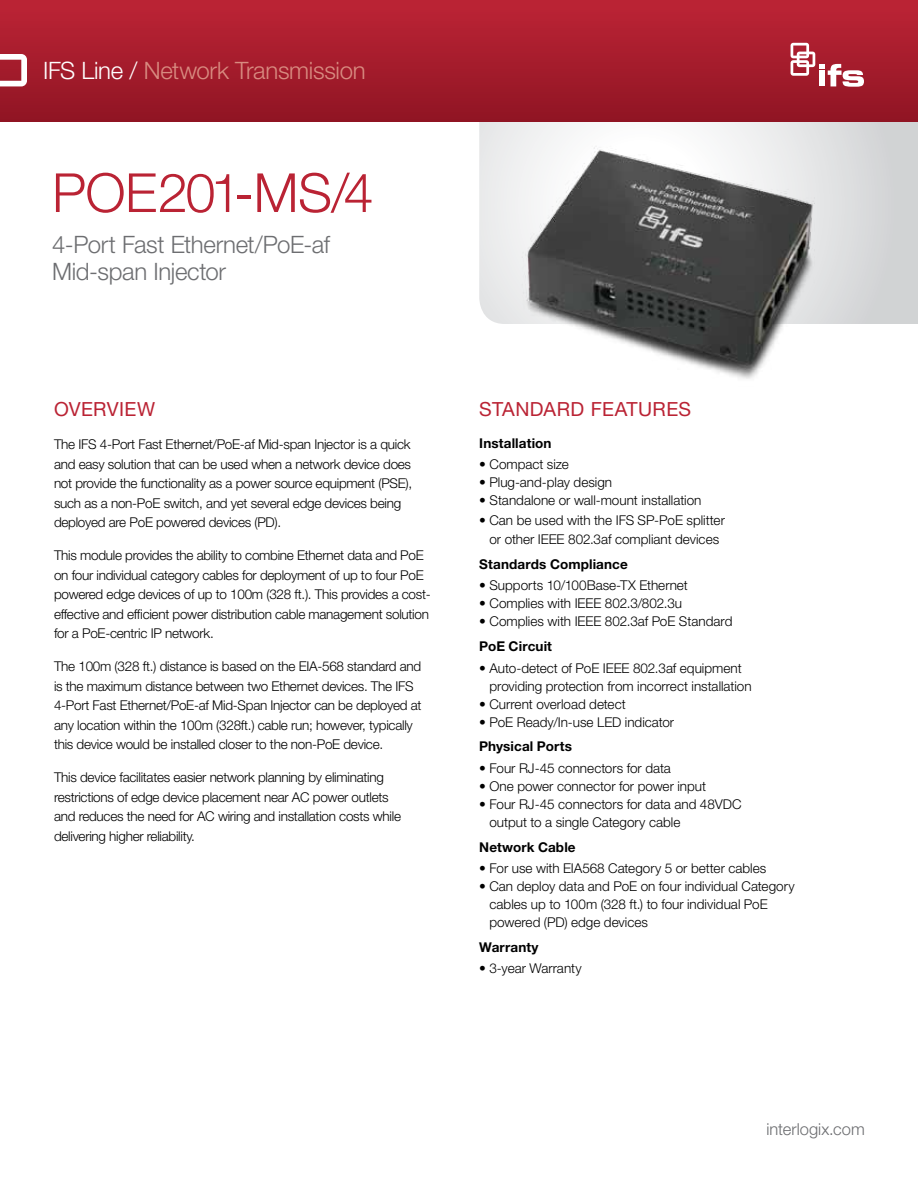
<style>
.page{position:relative;width:918px;height:1188px;background:#fff}
.page>*{position:absolute;margin:0;border:0;box-sizing:border-box;transform-origin:0 0}
.t1{font:300 54px "Helvetica Neue LT Pro";letter-spacing:-.01em;color:#ba2334}
.t2{font:300 24px/27px "Helvetica Neue LT Pro";letter-spacing:-.015em;color:#6d6e71}
.t3{font:300 24px "Helvetica Neue LT Pro";letter-spacing:-.015em;color:#d88b80}
.t4{font:19.5px "Helvetica Neue LT Pro";letter-spacing:.02em;color:#ba2334}
.t5{font:300 16.5px "Helvetica Neue LT Std";color:#6d6e71}
.t6{font:300 13.5px/19.5px "Helvetica Neue LT Std";letter-spacing:-.02em;color:#000}
.t7{font:300 13.5px/18px "Helvetica Neue LT Pro";color:#000}
.t8{font:700 13.5px "Helvetica Neue LT Pro";letter-spacing:.01em;color:#000}
.s1{color:#fff}
</style>
<div class="page">
<svg style="left:479px;top:122px;width:439px;height:202px"></svg>
<div style="left:0;top:0;width:918px;height:122px;background:linear-gradient(to bottom,#bd2436,#901524)"></div>
<svg style="left:0;top:54px;width:27px;height:32px"></svg>
<svg style="left:791px;top:43px;width:73px;height:44px"></svg>
<img style="left:515px;top:139px;width:313px;height:240px">
<h2 class="t3" style="left:43px;top:56px;width:324px"><span class="s1">IFS Line /</span> Network Transmission</h2>
<h1 class="t1" style="left:52px;top:160px;width:323px">POE201-MS/4</h1>
<h2 class="t2" style="left:52px;top:230px;width:279px">4-Port Fast Ethernet/PoE-af<br>Mid-span Injector</h2>
<h3 class="t4" style="left:54px;top:397px;width:103px">OVERVIEW</h3>
<p class="t6" style="left:54px;top:434px;width:360px">The IFS 4-Port Fast Ethernet/PoE-af Mid-span Injector is a quick and easy solution that can be used when a network device does not provide the functionality as a power source equipment (PSE), such as a non-PoE switch, and yet several edge devices being deployed are PoE powered devices (PD).</p>
<p class="t6" style="left:54px;top:545px;width:378px">This module provides the ability to combine Ethernet data and PoE on four individual category cables for deployment of up to four PoE powered edge devices of up to 100m (328 ft.). This provides a cost&shy;effective and efficient power distribution cable management solution for a PoE-centric IP network.</p>
<p class="t6" style="left:54px;top:656px;width:369px">The 100m (328 ft.) distance is based on the EIA-568 standard and is the maximum distance between two Ethernet devices. The IFS 4-Port Fast Ethernet/PoE-af Mid-Span Injector can be deployed at any location within the 100m (328ft.) cable run; however, typically this device would be installed closer to the non-PoE device.</p>
<p class="t6" style="left:54px;top:767px;width:349px">This device facilitates easier network planning by eliminating restrictions of edge device placement near AC power outlets and reduces the need for AC wiring and installation costs while delivering higher reliability.</p>
<h3 class="t4" style="left:479px;top:397px;width:212px">STANDARD FEATURES</h3>
<p class="t8" style="left:479px;top:434px;width:74px">Installation</p>
<p class="t7" style="left:479px;top:455px;width:91px">• Compact size</p>
<p class="t7" style="left:479px;top:473px;width:134px">• Plug-and-play design</p>
<p class="t7" style="left:479px;top:491px;width:224px">• Standalone or wall-mount installation</p>
<p class="t7" style="left:479px;top:510px;width:247px;line-height:19.5px;text-align:center">• Can be used with the IFS SP-PoE splitter or other IEEE 802.3af compliant devices</p>
<p class="t8" style="left:479px;top:556px;width:150px">Standards Compliance</p>
<p class="t7" style="left:479px;top:576px;width:210px">• Supports 10/100Base-TX Ethernet</p>
<p class="t7" style="left:479px;top:594px;width:204px">• Complies with IEEE 802.3/802.3u</p>
<p class="t7" style="left:479px;top:612px;width:255px">• Complies with IEEE 802.3af PoE Standard</p>
<p class="t8" style="left:479px;top:638px;width:74px">PoE Circuit</p>
<p class="t7" style="left:489px;top:659px;width:264px;text-indent:-10px">• Auto-detect of PoE IEEE 802.3af equipment providing protection from incorrect installation</p>
<p class="t7" style="left:479px;top:695px;width:148px">• Current overload detect</p>
<p class="t7" style="left:479px;top:713px;width:196px">• PoE Ready/In-use LED indicator</p>
<p class="t8" style="left:479px;top:738px;width:94px">Physical Ports</p>
<p class="t7" style="left:479px;top:759px;width:193px">• Four RJ-45 connectors for data</p>
<p class="t7" style="left:479px;top:777px;width:228px">• One power connector for power input</p>
<p class="t7" style="left:489px;top:795px;width:254px;text-indent:-10px">• Four RJ-45 connectors for data and 48VDC output to a single Category cable</p>
<p class="t8" style="left:479px;top:838px;width:98px">Network Cable</p>
<p class="t7" style="left:479px;top:859px;width:289px">• For use with EIA568 Category 5 or better cables</p>
<p class="t7" style="left:489px;top:877px;width:307px;text-indent:-10px">• Can deploy data and PoE on four individual Category cables up to 100m (328 ft.) to four individual PoE powered (PD) edge devices</p>
<p class="t8" style="left:479px;top:939px;width:61px">Warranty</p>
<p class="t7" style="left:479px;top:959px;width:104px">• 3-year Warranty</p>
<p class="t5" style="left:766px;top:1119px;width:100px">interlogix.com</p>
</div>
